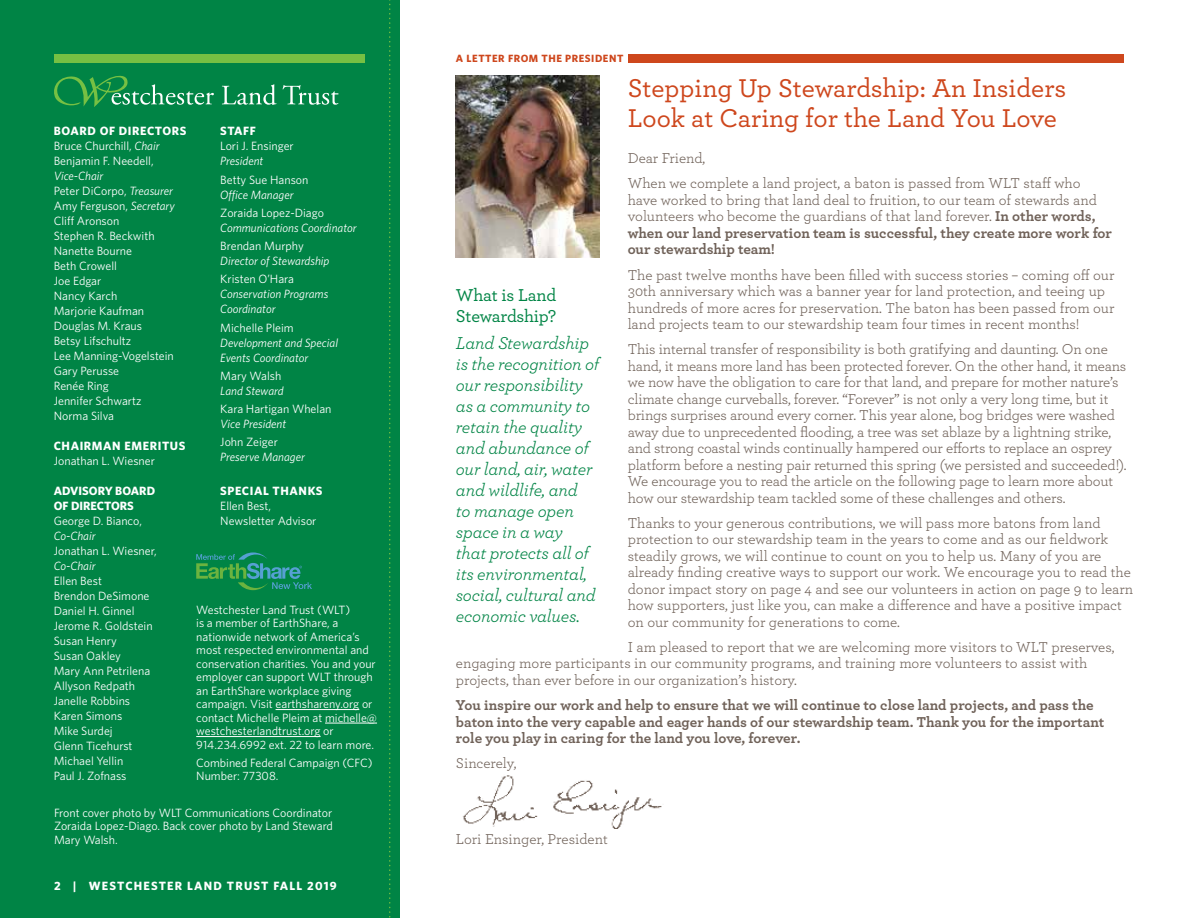
<style>
.page{position:relative;width:1188px;height:918px;background:#fff}
.page>*{position:absolute;margin:0;border:0;box-sizing:border-box;transform-origin:0 0}
.t1{font:500 27px/30px "Archer";color:#ce471d}
.t2{font:italic 18px/21px "Archer";letter-spacing:-.01em;color:#008445}
.t3{font:500 18px/21px "Archer";letter-spacing:-.015em;color:#008445}
.t4{font:15px/16.5px "Archer";letter-spacing:-.01em;color:#706259}
.t5{font:700 15px/16.5px "Archer";color:#706259}
.t6{font:12px/15px "Whitney";color:#fff}
.t7{font:italic 12px/15px "Whitney";color:#fff}
.t8{font:700 12px "Whitney";letter-spacing:.05em;color:#fff}
.t9{font:700 12px "Whitney";letter-spacing:.1em;color:#fff}
.t10{font:700 12px/15px "Whitney";color:#fff}
.t11{font:700 10.5px "Whitney";letter-spacing:.05em;color:#ce471d}
.s1{font-weight:700}
.s2{font-style:italic}
</style>
<div class="page">
<img style="left:462px;top:775px;width:200px;height:53px">
<div style="left:0;top:0;width:400px;height:918px;background:#008445"></div>
<img style="left:456px;top:76px;width:143px;height:181px">
<div style="left:54px;top:54px;width:310px;height:9px;background:#76c043"></div>
<div style="left:628px;top:54px;width:495px;height:9px;background:#ce471d"></div>
<svg style="left:389px;top:0;width:2px;height:918px"></svg>
<hr style="left:276px;top:709px;width:83px;height:1px;background:#fff">
<hr style="left:325px;top:723px;width:52px;height:1px;background:#fff">
<hr style="left:196px;top:736px;width:125px;height:1px;background:#fff">
<svg style="left:54px;top:75px;width:160px;height:32px"></svg>
<svg style="left:222px;top:84px;width:54px;height:21px"></svg>
<svg style="left:283px;top:85px;width:56px;height:20px"></svg>
<svg style="left:196px;top:552px;width:116px;height:38px"></svg>
<p class="t6" style="left:54px;top:123px;width:134px"><span class="s1">BOARD OF DIRECTORS<br></span>Bruce Churchill, <span class="s2">Chair<br></span>Benjamin F. Needell,</p>
<p class="t6" style="left:54px;top:168px;width:123px"><span class="s2">Vice-Chair<br></span>Peter DiCorpo, <span class="s2">Treasurer<br></span>Amy Ferguson, <span class="s2">Secretary<br></span>Cliff Aronson<br>Stephen R. Beckwith<br>Nanette Bourne<br>Beth Crowell<br>Joe Edgar<br>Nancy Karch<br>Marjorie Kaufman<br>Douglas M. Kraus<br>Betsy Lifschultz<br>Lee Manning-Vogelstein<br>Gary Perusse<br>Renée Ring<br>Jennifer Schwartz<br>Norma Silva</p>
<p class="t8" style="left:54px;top:438px;width:133px">CHAIRMAN EMERITUS</p>
<p class="t6" style="left:54px;top:453px;width:103px">Jonathan L. Wiesner</p>
<p class="t10" style="left:54px;top:483px;width:103px">ADVISORY BOARD<br>OF DIRECTORS</p>
<p class="t6" style="left:54px;top:513px;width:90px">George D. Bianco,</p>
<p class="t7" style="left:54px;top:528px;width:43px">Co-Chair</p>
<p class="t6" style="left:54px;top:543px;width:104px">Jonathan L. Wiesner,</p>
<p class="t7" style="left:54px;top:558px;width:43px">Co-Chair</p>
<p class="t6" style="left:54px;top:573px;width:100px">Ellen Best<br>Brendon DeSimone<br>Daniel H. Ginnel<br>Jerome R. Goldstein<br>Susan Henry<br>Susan Oakley<br>Mary Ann Petrilena<br>Allyson Redpath<br>Janelle Robbins<br>Karen Simons<br>Mike Surdej<br>Glenn Ticehurst<br>Michael Yellin<br>Paul J. Zofnass</p>
<p class="t8" style="left:220px;top:123px;width:37px">STAFF</p>
<p class="t6" style="left:220px;top:138px;width:75px">Lori J. Ensinger</p>
<p class="t7" style="left:220px;top:153px;width:45px">President</p>
<p class="t6" style="left:220px;top:172px;width:90px">Betty Sue Hanson</p>
<p class="t7" style="left:220px;top:187px;width:75px">Office Manager</p>
<p class="t6" style="left:220px;top:205px;width:105px">Zoraida Lopez-Diago</p>
<p class="t7" style="left:220px;top:220px;width:138px">Communications Coordinator</p>
<p class="t6" style="left:220px;top:238px;width:85px">Brendan Murphy</p>
<p class="t7" style="left:220px;top:253px;width:111px">Director of Stewardship</p>
<p class="t6" style="left:220px;top:271px;width:75px">Kristen O’Hara</p>
<p class="t7" style="left:220px;top:286px;width:109px">Conservation Programs<br>Coordinator</p>
<p class="t6" style="left:220px;top:320px;width:75px">Michelle Pleim</p>
<p class="t7" style="left:220px;top:335px;width:119px">Development and Special<br>Events Coordinator</p>
<p class="t6" style="left:220px;top:368px;width:63px">Mary Walsh</p>
<p class="t7" style="left:220px;top:383px;width:65px">Land Steward</p>
<p class="t6" style="left:220px;top:401px;width:113px">Kara Hartigan Whelan</p>
<p class="t7" style="left:220px;top:416px;width:67px">Vice President</p>
<p class="t6" style="left:220px;top:434px;width:59px">John Zeiger</p>
<p class="t7" style="left:220px;top:449px;width:86px">Preserve Manager</p>
<p class="t8" style="left:220px;top:482px;width:104px">SPECIAL THANKS</p>
<p class="t6" style="left:220px;top:498px;width:98px">Ellen Best,<br>Newsletter Advisor</p>
<p class="t6" style="left:196px;top:603px;width:182px;line-height:13.5px">Westchester Land Trust (WLT)<br>is a member of EarthShare, a nationwide network of America’s most respected environmental and conservation charities. You and your employer can support WLT through an EarthShare workplace giving campaign. Visit earthshareny.org or contact Michelle Pleim at michelle@ westchesterlandtrust.org or 914.234.6992 ext. 22 to learn more.</p>
<p class="t6" style="left:196px;top:756px;width:178px;line-height:13.5px">Combined Federal Campaign (CFC)<br>Number: 77308.</p>
<p class="t6" style="left:54px;top:806px;width:280px;line-height:13.5px;text-align:justify">Front cover photo by WLT Communications Coordinator Zoraida Lopez-Diago. Back cover photo by Land Steward Mary Walsh.</p>
<p class="t9" style="left:54px;top:878px;width:284px">2 | WESTCHESTER LAND TRUST FALL 2019</p>
<p class="t11" style="left:456px;top:52px;width:169px">A LETTER FROM THE PRESIDENT</p>
<h1 class="t1" style="left:628px;top:71px;width:440px">Stepping Up Stewardship: An Insiders<br>Look at Caring for the Land You Love</h1>
<p class="t4" style="left:628px;top:145px;width:454px;line-height:25.2px">Dear Friend,<br>When we complete a land project, a baton is passed from WLT staff who</p>
<p class="t4" style="left:628px;top:191px;width:486px">have worked to bring that land deal to fruition, to our team of stewards and volunteers who become the guardians of that land forever. <span class="s1">In other words, when our land preservation team is successful, they create more work for our stewardship team!</span></p>
<p class="t4" style="left:628px;top:266px;width:488px">The past twelve months have been filled with success stories – coming off our 30th anniversary which was a banner year for land protection, and teeing up hundreds of more acres for preservation. The baton has been passed from our land projects team to our stewardship team four times in recent months!</p>
<p class="t4" style="left:628px;top:340px;width:501px">This internal transfer of responsibility is both gratifying and daunting. On one hand, it means more land has been protected forever. On the other hand, it means we now have the obligation to care for that land, and prepare for mother nature’s climate change curveballs, forever. “Forever” is not only a very long time, but it brings surprises around every corner. This year alone, bog bridges were washed away due to unprecedented flooding, a tree was set ablaze by a lightning strike, and strong coastal winds continually hampered our efforts to replace an osprey platform before a nesting pair returned this spring (we persisted and succeeded!).<br>We encourage you to read the article on the following page to learn more about how our stewardship team tackled some of these challenges and others.</p>
<p class="t4" style="left:628px;top:514px;width:507px">Thanks to your generous contributions, we will pass more batons from land protection to our stewardship team in the years to come and as our fieldwork steadily grows, we will continue to count on you to help us. Many of you are already finding creative ways to support our work. We encourage you to read the donor impact story on page 4 and see our volunteers in action on page 9 to learn how supporters, just like you, can make a difference and have a positive impact on our community for generations to come.</p>
<p class="t4" style="left:456px;top:638px;width:660px;text-indent:172px">I am pleased to report that we are welcoming more visitors to WLT preserves, engaging more participants in our community programs, and training more volunteers to assist with projects, than ever before in our organization’s history.</p>
<p class="t5" style="left:456px;top:696px;width:650px">You inspire our work and help to ensure that we will continue to close land projects, and pass the baton into the very capable and eager hands of our stewardship team. Thank you for the important role you play in caring for the land you love, forever.</p>
<p class="t4" style="left:456px;top:754px;width:62px">Sincerely,</p>
<p class="t3" style="left:456px;top:283px;width:102px">What is Land<br>Stewardship?</p>
<p class="t2" style="left:456px;top:332px;width:145px">Land Stewardship is the recognition of our responsibility as a community to retain the quality and abundance of our land, air, water and wildlife, and<br>to manage open space in a way<br>that protects all of its environmental, social, cultural and economic values.</p>
<p class="t4" style="left:456px;top:830px;width:153px">Lori Ensinger, President</p>
</div>
